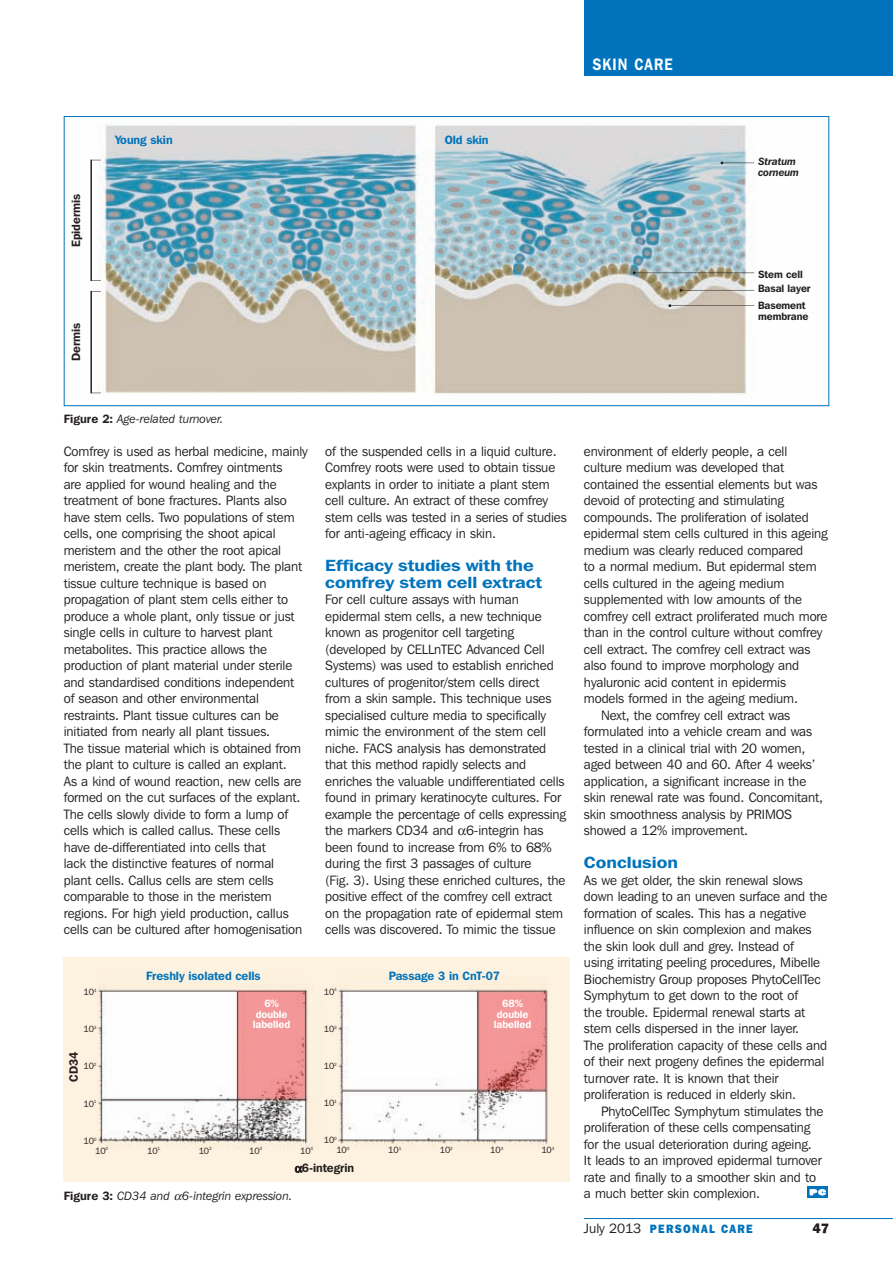
<style>
.page{position:relative;width:893px;height:1263px;background:#fff}
.page>*{position:absolute;margin:0;border:0;box-sizing:border-box;transform-origin:0 0}
.t1{font:600 16.5px "Franklin Gothic IT Cby BT";letter-spacing:.08em;color:#fff;scale:.85 1}
.t2{font:600 16.2px/16.5px "Franklin Gothic IT Cby BT";color:#0073bc;scale:1.15 1}
.t3{font:13.5px/16.5px "Franklin Gothic IT Cby BT";letter-spacing:-.005em;color:#231f20}
.t4{font:800 13.5px "Franklin Gothic IT Cby BT";color:#231f20}
.t5{font:italic 12px "Franklin Gothic IT Cby BT";color:#231f20}
.t6{font:600 12px "Franklin Gothic IT Cby BT";letter-spacing:-.005em;color:#0073bc}
.t7{font:600 12px "Franklin Gothic IT Cby BT";letter-spacing:-.005em;color:#231f20}
.t8{font:800 12px "Franklin Gothic IT Cby BT";letter-spacing:.125em;color:#0073bc;scale:.89 1}
.t9{font:600 10.5px/13.8px "Franklin Gothic IT Cby BT";letter-spacing:-.005em;color:#231f20}
.t10{font:600 10.5px/10.5px "Franklin Gothic IT Cby BT";letter-spacing:-.005em;color:#fff;text-align:center}
.t11{font:italic 600 10.5px/10.5px "Franklin Gothic IT Cby BT";letter-spacing:-.005em;color:#231f20}
.t12{font:9px "Franklin Gothic IT Cby BT";letter-spacing:-.005em;color:#231f20}
.t13{font:800 7.8px "Franklin Gothic IT Cby BT";color:#fff;scale:1.4 1}
.s1{font-weight:600;font-style:normal}
.s2{font-weight:400;font-size:13.5px;color:#231f20}
</style>
<div class="page">
<div style="left:584px;top:0;width:309px;height:76px;background:#0073bc"></div>
<hr style="left:584px;top:1218px;width:309px;height:1px;background:#0073bc">
<div style="left:808px;top:1187px;width:20px;height:11px;background:#0073bc"></div>
<img style="left:90px;top:124px;width:665px;height:270px">
<hr style="left:91px;top:160px;width:1px;height:121px;background:#231f20">
<hr style="left:91px;top:291px;width:1px;height:102px;background:#231f20">
<hr style="left:722px;top:163px;width:32px;height:1px;background:#231f20">
<hr style="left:634px;top:272px;width:120px;height:1px;background:#231f20">
<hr style="left:681px;top:290px;width:73px;height:1px;background:#231f20">
<hr style="left:670px;top:305px;width:84px;height:1px;background:#231f20">
<img style="left:64px;top:958px;width:505px;height:224px">
<svg style="left:295px;top:1166px;width:7px;height:6px"></svg>
<p class="t1" style="left:592px;top:59px;width:96px">SKIN CARE</p>
<p class="t7" style="left:72px;top:247px;width:55px;rotate:-90deg">Epidermis</p>
<p class="t7" style="left:72px;top:361px;width:40px;rotate:-90deg">Dermis</p>
<p class="t6" style="left:115px;top:136px;width:59px">Young skin</p>
<p class="t6" style="left:445px;top:136px;width:45px">Old skin</p>
<p class="t11" style="left:758px;top:157px;width:42px">Stratum corneum</p>
<p class="t9" style="left:758px;top:269px;width:54px">Stem cell<br>Basal layer</p>
<p class="t9" style="left:758px;top:301px;width:52px;line-height:10.5px">Basement membrane</p>
<p class="t5" style="left:64px;top:414px;width:161px"><span class="s1">Figure 2:</span> Age-related turnover.</p>
<p class="t3" style="left:64px;top:444px;width:246px">Comfrey is used as herbal medicine, mainly for skin treatments. Comfrey ointments<br>are applied for wound healing and the treatment of bone fractures. Plants also have stem cells. Two populations of stem cells, one comprising the shoot apical meristem and the other the root apical meristem, create the plant body. The plant tissue culture technique is based on propagation of plant stem cells either to produce a whole plant, only tissue or just single cells in culture to harvest plant metabolites. This practice allows the production of plant material under sterile and standardised conditions independent of season and other environmental restraints. Plant tissue cultures can be initiated from nearly all plant tissues.<br>The tissue material which is obtained from the plant to culture is called an explant.<br>As a kind of wound reaction, new cells are formed on the cut surfaces of the explant.<br>The cells slowly divide to form a lump of cells which is called callus. These cells have de-differentiated into cells that<br>lack the distinctive features of normal<br>plant cells. Callus cells are stem cells comparable to those in the meristem regions. For high yield production, callus cells can be cultured after homogenisation</p>
<p class="t3" style="left:325px;top:444px;width:243px">of the suspended cells in a liquid culture.<br>Comfrey roots were used to obtain tissue explants in order to initiate a plant stem cell culture. An extract of these comfrey stem cells was tested in a series of studies for anti-ageing efficacy in skin.</p>
<p class="t2" style="left:325px;top:559px;width:190px">Efficacy studies with the comfrey stem cell extract</p>
<p class="t3" style="left:325px;top:592px;width:242px">For cell culture assays with human epidermal stem cells, a new technique known as progenitor cell targeting (developed by CELLnTEC Advanced Cell Systems) was used to establish enriched cultures of progenitor/stem cells direct from a skin sample. This technique uses specialised culture media to specifically mimic the environment of the stem cell niche. FACS analysis has demonstrated that this method rapidly selects and enriches the valuable undifferentiated cells found in primary keratinocyte cultures. For example the percentage of cells expressing the markers CD34 and 6-integrin has been found to increase from 6% to 68% during the first 3 passages of culture<br>(Fig. 3). Using these enriched cultures, the positive effect of the comfrey cell extract on the propagation rate of epidermal stem cells was discovered. To mimic the tissue</p>
<p class="t12" style="left:83px;top:989px;width:15px">10<sup>4</sup></p>
<p class="t12" style="left:83px;top:1026px;width:15px">10<sup>3</sup></p>
<p class="t12" style="left:83px;top:1063px;width:15px">10<sup>2</sup></p>
<p class="t12" style="left:83px;top:1100px;width:15px">10<sup>1</sup></p>
<p class="t12" style="left:83px;top:1137px;width:15px">10<sup>0</sup></p>
<p class="t7" style="left:70px;top:1082px;width:31px;rotate:-90deg">CD34</p>
<p class="t6" style="left:146px;top:972px;width:116px">Freshly isolated cells</p>
<p class="t6" style="left:389px;top:972px;width:113px">Passage 3 in CnT-07</p>
<p class="t10" style="left:253px;top:999px;width:39px">6% double labelled</p>
<p class="t10" style="left:494px;top:999px;width:39px">68% double labelled</p>
<p class="t12" style="left:324px;top:988px;width:15px">10<sup>4</sup></p>
<p class="t12" style="left:324px;top:1025px;width:15px">10<sup>3</sup></p>
<p class="t12" style="left:324px;top:1063px;width:15px">10<sup>2</sup></p>
<p class="t12" style="left:324px;top:1100px;width:15px">10<sup>1</sup></p>
<p class="t12" style="left:324px;top:1137px;width:15px">10<sup>0</sup></p>
<p class="t12" style="left:95px;top:1147px;width:15px">10<sup>0</sup></p>
<p class="t12" style="left:147px;top:1147px;width:15px">10<sup>1</sup></p>
<p class="t12" style="left:199px;top:1147px;width:15px">10<sup>2</sup></p>
<p class="t12" style="left:249px;top:1147px;width:15px">10<sup>3</sup></p>
<p class="t12" style="left:300px;top:1147px;width:15px">10<sup>4</sup></p>
<p class="t12" style="left:336px;top:1146px;width:15px">10<sup>0</sup></p>
<p class="t12" style="left:388px;top:1146px;width:15px">10<sup>1</sup></p>
<p class="t12" style="left:440px;top:1146px;width:15px">10<sup>2</sup></p>
<p class="t12" style="left:490px;top:1146px;width:15px">10<sup>3</sup></p>
<p class="t12" style="left:541px;top:1146px;width:15px">10<sup>4</sup></p>
<p class="t5" style="left:64px;top:1191px;width:230px"><span class="s1">Figure 3:</span> CD34 and 6-integrin expression.</p>
<p class="t7" style="left:302px;top:1164px;width:54px">6-integrin</p>
<p class="t3" style="left:584px;top:444px;width:205px">environment of elderly people, a cell</p>
<p class="t3" style="left:584px;top:460px;width:202px">culture medium was developed that</p>
<p class="t3" style="left:584px;top:477px;width:235px">contained the essential elements but was</p>
<p class="t3" style="left:584px;top:493px;width:202px">devoid of protecting and stimulating</p>
<p class="t3" style="left:584px;top:510px;width:226px">compounds. The proliferation of isolated</p>
<p class="t3" style="left:584px;top:526px;width:245px">epidermal stem cells cultured in this ageing</p>
<p class="t3" style="left:584px;top:543px;width:221px">medium was clearly reduced compared</p>
<p class="t3" style="left:584px;top:559px;width:234px">to a normal medium. But epidermal stem</p>
<p class="t3" style="left:584px;top:576px;width:202px">cells cultured in the ageing medium</p>
<p class="t3" style="left:584px;top:592px;width:220px">supplemented with low amounts of the</p>
<p class="t3" style="left:584px;top:609px;width:245px">comfrey cell extract proliferated much more</p>
<p class="t3" style="left:584px;top:625px;width:240px">than in the control culture without comfrey</p>
<p class="t3" style="left:584px;top:642px;width:228px">cell extract. The comfrey cell extract was</p>
<p class="t3" style="left:584px;top:658px;width:217px">also found to improve morphology and</p>
<p class="t3" style="left:584px;top:675px;width:204px">hyaluronic acid content in epidermis</p>
<p class="t3" style="left:584px;top:691px;width:216px">models formed in the ageing medium.</p>
<p class="t3" style="left:601px;top:708px;width:191px">Next, the comfrey cell extract was</p>
<p class="t3" style="left:584px;top:724px;width:230px">formulated into a vehicle cream and was</p>
<p class="t3" style="left:584px;top:741px;width:223px">tested in a clinical trial with 20 women,</p>
<p class="t3" style="left:584px;top:757px;width:233px">aged between 40 and 60. After 4 weeks’</p>
<p class="t3" style="left:584px;top:774px;width:224px">application, a significant increase in the</p>
<p class="t3" style="left:584px;top:790px;width:241px">skin renewal rate was found. Concomitant,</p>
<p class="t3" style="left:584px;top:807px;width:210px">skin smoothness analysis by PRIMOS</p>
<p class="t3" style="left:584px;top:823px;width:166px">showed a 12% improvement.</p>
<p class="t2" style="left:584px;top:856px;width:83px">Conclusion</p>
<p class="t3" style="left:584px;top:873px;width:245px">As we get older, the skin renewal slows down leading to an uneven surface and the formation of scales. This has a negative influence on skin complexion and makes the skin look dull and grey. Instead of<br>using irritating peeling procedures, Mibelle Biochemistry Group proposes PhytoCellTec Symphytum to get down to the root of<br>the trouble. Epidermal renewal starts at stem cells dispersed in the inner layer.<br>The proliferation capacity of these cells and of their next progeny defines the epidermal turnover rate. It is known that their proliferation is reduced in elderly skin.</p>
<p class="t3" style="left:584px;top:1104px;width:241px;text-indent:17px">PhytoCellTec Symphytum stimulates the proliferation of these cells compensating for the usual deterioration during ageing.<br>It leads to an improved epidermal turnover rate and finally to a smoother skin and to a much better skin complexion.</p>
<p class="t13" style="left:810px;top:1189px;width:13px">PC</p>
<p class="t8" style="left:584px;top:1225px;width:191px"><span class="s2">July 2013</span> PERSONAL CARE</p>
<p class="t4" style="left:813px;top:1224px;width:18px">47</p>
</div>
